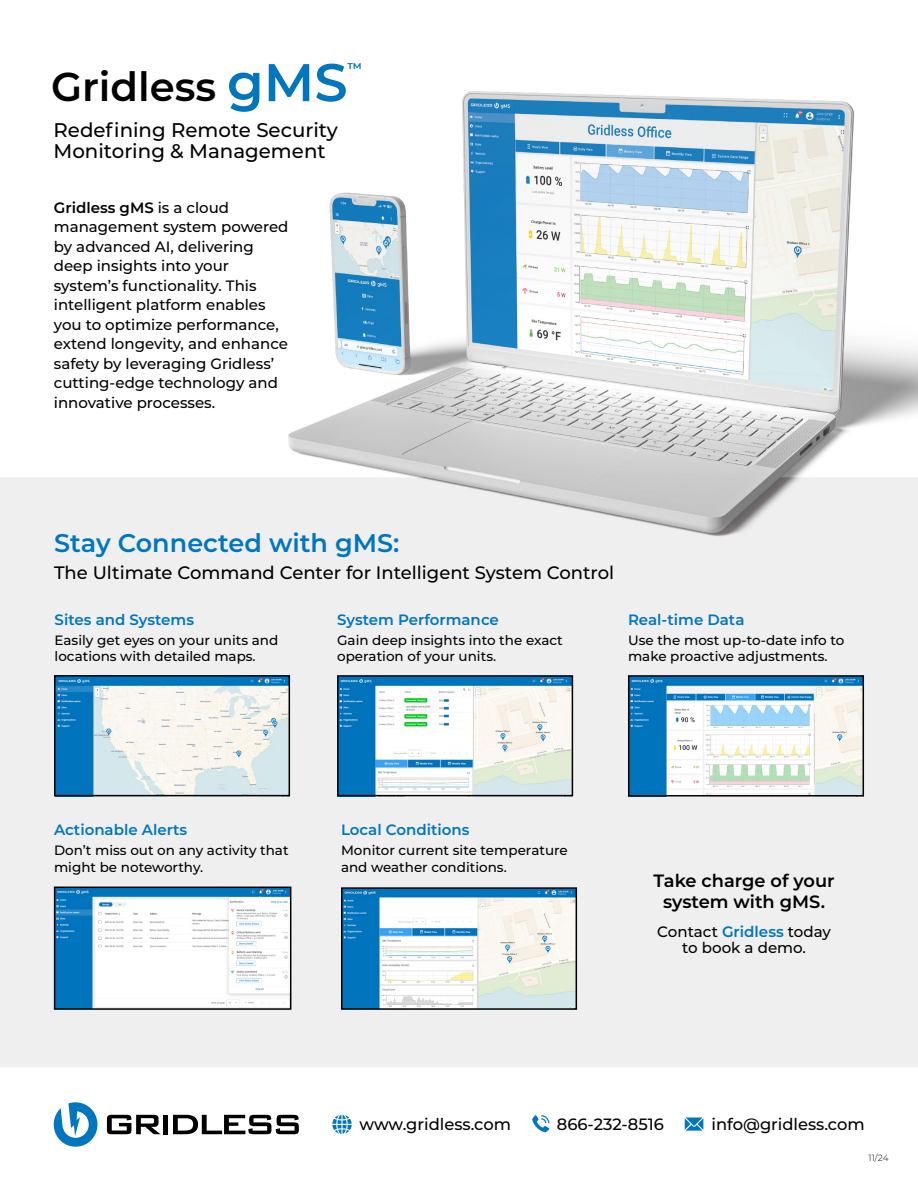
<style>
.page{position:relative;width:918px;height:1188px;background:#fff}
.page>*{position:absolute;margin:0;border:0;box-sizing:border-box;transform-origin:0 0}
.t1{font:600 40.2px "Montserrat";color:#000101}
.t2{font:600 25.5px "Montserrat";color:#0076be}
.t3{font:500 19.8px/21.1px "Montserrat";color:#000101}
.t4{font:500 18px "Montserrat";color:#000}
.t5{font:600 17.85px/21.5px "Montserrat";color:#000;text-align:center}
.t6{font:500 16.35px "Montserrat";color:#000}
.t7{font:500 15px/19.5px "Montserrat";color:#000101}
.t8{font:600 15px "Montserrat";color:#0076be}
.t9{font:500 15px/16.5px "Montserrat";color:#000;text-align:center}
.t10{font:600 14.1px "Montserrat";color:#0076be}
.t11{font:500 13.5px/16.2px "Montserrat";color:#000}
.t12{font:300 9px "Montserrat";color:#000}
.s1{font-size:52.95px;color:#0076be}
.s2{font-weight:600}
.s3{font-weight:600;color:#0076be}
</style>
<div class="page">
<img style="left:0;top:91px;width:918px;height:1044px">
<svg style="left:51px;top:1101px;width:49px;height:46px"></svg>
<svg style="left:107px;top:1115px;width:54px;height:19px"></svg>
<div style="left:163px;top:1115px;width:5px;height:19px;background:#000"></div>
<svg style="left:173px;top:1115px;width:126px;height:19px"></svg>
<svg style="left:332px;top:1115px;width:20px;height:19px"></svg>
<svg style="left:685px;top:1118px;width:18px;height:13px"></svg>
<svg style="left:532px;top:1115px;width:17px;height:17px"></svg>
<img style="left:57px;top:678px;width:230px;height:115px">
<img style="left:631px;top:678px;width:230px;height:116px">
<img style="left:344px;top:890px;width:230px;height:117px">
<img style="left:340px;top:678px;width:230px;height:115px">
<div style="left:54px;top:675px;width:236px;height:121px;border:2px solid #000"></div>
<div style="left:337px;top:675px;width:236px;height:121px;border:2px solid #000"></div>
<div style="left:628px;top:675px;width:236px;height:122px;border:2px solid #000"></div>
<svg style="left:53px;top:886px;width:239px;height:125px"></svg>
<div style="left:341px;top:887px;width:236px;height:123px;border:2px solid #000"></div>
<h1 class="t1" style="left:51px;top:58px;width:298px">Gridless <span class="s1">gMS</span></h1>
<p class="t10" style="left:348px;top:58px;width:16px">™</p>
<h3 class="t3" style="left:54px;top:118px;width:286px">Redefining Remote Security<br>Monitoring &amp; Management</h3>
<p class="t7" style="left:54px;top:197px;width:236px"><span class="s2">Gridless gMS</span> is a cloud management system powered by advanced AI, delivering deep insights into your system’s functionality. This intelligent platform enables you to optimize performance, extend longevity, and enhance safety by leveraging Gridless’ cutting-edge technology and innovative processes.</p>
<h2 class="t2" style="left:54px;top:525px;width:347px">Stay Connected with gMS:</h2>
<p class="t4" style="left:54px;top:560px;width:562px">The Ultimate Command Center for Intelligent System Control</p>
<p class="t8" style="left:55px;top:609px;width:141px">Sites and Systems</p>
<p class="t11" style="left:55px;top:631px;width:225px">Easily get eyes on your units and locations with detailed maps.</p>
<p class="t8" style="left:337px;top:609px;width:163px">System Performance</p>
<p class="t11" style="left:337px;top:632px;width:227px">Gain deep insights into the exact operation of your units.</p>
<p class="t8" style="left:628px;top:609px;width:118px">Real-time Data</p>
<p class="t11" style="left:628px;top:632px;width:218px">Use the most up-to-date info to make proactive adjustments.</p>
<p class="t8" style="left:54px;top:819px;width:135px">Actionable Alerts</p>
<p class="t11" style="left:54px;top:842px;width:236px">Don’t miss out on any activity that might be noteworthy.</p>
<p class="t8" style="left:341px;top:819px;width:130px">Local Conditions</p>
<p class="t11" style="left:341px;top:842px;width:228px">Monitor current site temperature and weather conditions.</p>
<p class="t5" style="left:654px;top:869px;width:183px">Take charge of your system with gMS.</p>
<p class="t9" style="left:657px;top:923px;width:175px">Contact <span class="s3">Gridless</span> today to book a demo.</p>
<p class="t6" style="left:359px;top:1113px;width:153px">www.gridless.com</p>
<p class="t6" style="left:557px;top:1112px;width:109px">866-232-8516</p>
<p class="t6" style="left:712px;top:1112px;width:155px">info@gridless.com</p>
<p class="t12" style="left:869px;top:1151px;width:21px">11/24</p>
</div>
